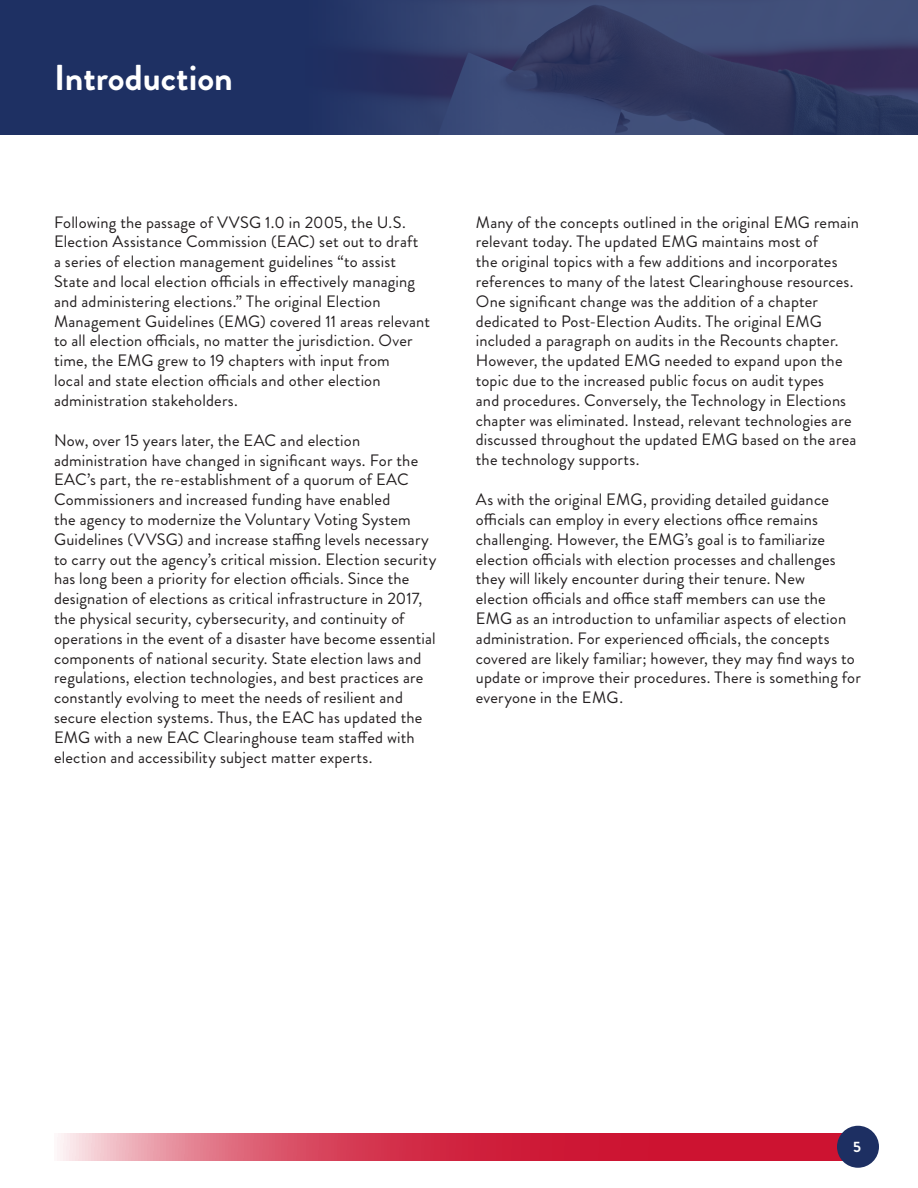
<style>
.page{position:relative;width:918px;height:1188px;background:#fff}
.page>*{position:absolute;margin:0;border:0;box-sizing:border-box;transform-origin:0 0}
.t1{font:700 36px "Brandon Grotesque";color:#fff}
.Body{font:16.5px/19.8px "Brandon Grotesque";letter-spacing:.01em;color:#231f20}
.t2{font:700 15px "Brandon Grotesque";color:#fff}
</style>
<div class="page">
<div style="left:0;top:0;width:918px;height:135px;background:#1e3063"></div>
<img style="left:363px;top:0;width:555px;height:135px">
<svg style="left:57px;top:1133px;width:785px;height:28px"></svg>
<div style="left:837px;top:1126px;width:42px;height:42px;background:#1d2f62;border-radius:50%"></div>
<p class="t1" style="left:54px;top:52px;width:180px">Introduction</p>
<p class="Body" style="left:54px;top:212px;width:378px">Following the passage of VVSG 1.0 in 2005, the U.S.<br>Election Assistance Commission (EAC) set out to draft<br>a series of election management guidelines “to assist State and local election officials in effectively managing and administering elections.” The original Election Management Guidelines (EMG) covered 11 areas relevant to all election officials, no matter the jurisdiction. Over time, the EMG grew to 19 chapters with input from<br>local and state election officials and other election administration stakeholders.</p>
<p class="Body" style="left:54px;top:430px;width:384px">Now, over 15 years later, the EAC and election administration have changed in significant ways. For the EAC’s part, the re-establishment of a quorum of EAC Commissioners and increased funding have enabled<br>the agency to modernize the Voluntary Voting System Guidelines (VVSG) and increase staffing levels necessary to carry out the agency’s critical mission. Election security has long been a priority for election officials. Since the designation of elections as critical infrastructure in 2017, the physical security, cybersecurity, and continuity of operations in the event of a disaster have become essential components of national security. State election laws and regulations, election technologies, and best practices are constantly evolving to meet the needs of resilient and secure election systems. Thus, the EAC has updated the EMG with a new EAC Clearinghouse team staffed with election and accessibility subject matter experts.</p>
<p class="Body" style="left:476px;top:212px;width:385px">Many of the concepts outlined in the original EMG remain relevant today. The updated EMG maintains most of<br>the original topics with a few additions and incorporates references to many of the latest Clearinghouse resources.<br>One significant change was the addition of a chapter dedicated to Post-Election Audits. The original EMG included a paragraph on audits in the Recounts chapter.<br>However, the updated EMG needed to expand upon the topic due to the increased public focus on audit types<br>and procedures. Conversely, the Technology in Elections chapter was eliminated. Instead, relevant technologies are discussed throughout the updated EMG based on the area the technology supports.</p>
<p class="Body" style="left:476px;top:490px;width:387px">As with the original EMG, providing detailed guidance officials can employ in every elections office remains challenging. However, the EMG’s goal is to familiarize election officials with election processes and challenges they will likely encounter during their tenure. New election officials and office staff members can use the EMG as an introduction to unfamiliar aspects of election administration. For experienced officials, the concepts covered are likely familiar; however, they may find ways to update or improve their procedures. There is something for everyone in the EMG.</p>
<p class="t2" style="left:853px;top:1136px;width:9px">5</p>
</div>
